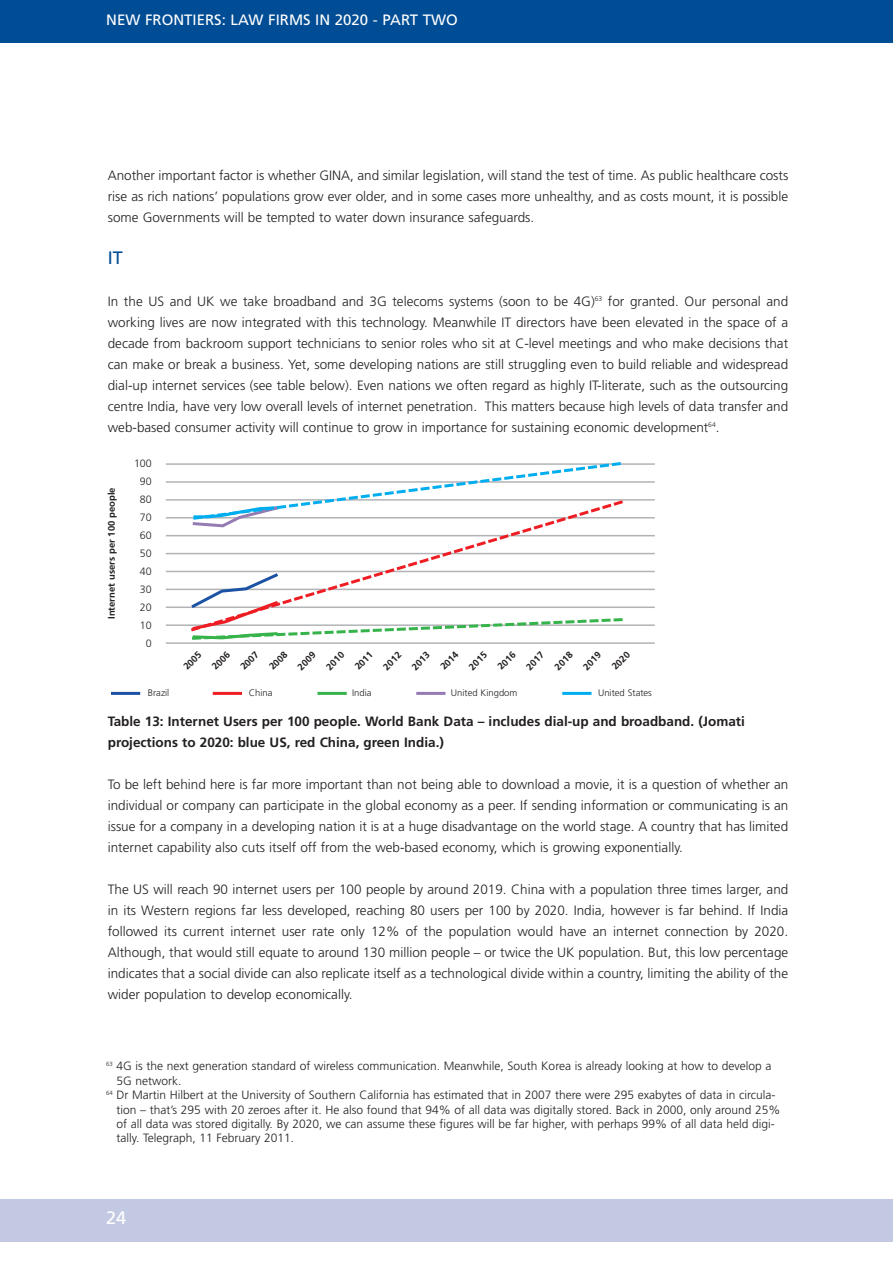
<style>
.page{position:relative;width:893px;height:1263px;background:#fff}
.page>*{position:absolute;margin:0;border:0;box-sizing:border-box;transform-origin:0 0}
.t1{font:18px "Frutiger";color:#fff}
.t2{font:18px "Frutiger";color:#014d95}
.t3{font:15px "Frutiger";color:#fff}
.t4{font:300 13.5px/21px "Frutiger";color:#231f20;text-align:justify}
.t5{font:700 13.5px/21px "Frutiger";color:#231f20}
.t6{font:300 12px "Frutiger";color:#231f20}
.t7{font:300 10.65px/18px "Frutiger";color:#231f20;text-align:right}
.t8{font:700 9.45px "Frutiger";color:#231f20}
.t9{font:300 9.45px "Frutiger";color:#231f20}
</style>
<div class="page">
<div style="left:0;top:0;width:893px;height:43px;background:#014d95"></div>
<div style="left:0;top:1199px;width:893px;height:43px;background:#c3c9e2"></div>
<hr style="left:166px;top:463px;width:489px;height:2px;background:#b2b3b7">
<hr style="left:166px;top:481px;width:489px;height:2px;background:#b2b3b7">
<hr style="left:166px;top:499px;width:489px;height:2px;background:#b2b3b7">
<hr style="left:166px;top:517px;width:489px;height:1px;background:#b2b3b7">
<hr style="left:166px;top:535px;width:489px;height:1px;background:#b2b3b7">
<hr style="left:166px;top:553px;width:489px;height:1px;background:#b2b3b7">
<hr style="left:166px;top:571px;width:489px;height:1px;background:#b2b3b7">
<hr style="left:166px;top:589px;width:489px;height:1px;background:#b2b3b7">
<hr style="left:166px;top:624px;width:489px;height:2px;background:#b2b3b7">
<hr style="left:166px;top:606px;width:489px;height:2px;background:#b2b3b7">
<hr style="left:166px;top:642px;width:489px;height:2px;background:#b2b3b7">
<hr style="left:111px;top:692px;width:29px;height:3px;background:#1c52a4">
<hr style="left:213px;top:692px;width:29px;height:3px;background:#ee1d23">
<hr style="left:317px;top:692px;width:30px;height:3px;background:#36b44b">
<hr style="left:416px;top:692px;width:29px;height:3px;background:#947bb3">
<hr style="left:562px;top:692px;width:29px;height:3px;background:#00aeef">
<svg style="left:196px;top:529px;width:422px;height:42px"></svg>
<svg style="left:190px;top:462px;width:436px;height:67px"></svg>
<svg style="left:188px;top:571px;width:435px;height:69px"></svg>
<p class="t3" style="left:106px;top:14px;width:353px">NEW FRONTIERS: LAW FIRMS IN 2020 - PART TWO</p>
<p class="t4" style="left:108px;top:166px;width:682px">Another important factor is whether GINA, and similar legislation, will stand the test of time. As public healthcare costs rise as rich nations’ populations grow ever older, and in some cases more unhealthy, and as costs mount, it is possible some Governments will be tempted to water down insurance safeguards.</p>
<h1 class="t2" style="left:108px;top:251px;width:17px">IT</h1>
<p class="t4" style="left:108px;top:292px;width:682px">In the US and UK we take broadband and 3G telecoms systems (soon to be 4G)<sup>63</sup> for granted. Our personal and working lives are now integrated with this technology. Meanwhile IT directors have been elevated in the space of a decade from backroom support technicians to senior roles who sit at C-level meetings and who make decisions that can make or break a business. Yet, some developing nations are still struggling even to build reliable and widespread dial-up internet services (see table below). Even nations we often regard as highly IT-literate, such as the outsourcing centre India, have very low overall levels of internet penetration. This matters because high levels of data transfer and web-based consumer activity will continue to grow in importance for sustaining economic development<sup>64</sup>.</p>
<p class="t8" style="left:108px;top:619px;width:133px;rotate:-90deg">Internet users per 100 people</p>
<p class="t7" style="left:134px;top:455px;width:19px">100<br>90<br>80<br>70<br>60<br>50<br>40<br>30<br>20<br>10<br>0</p>
<p class="t8" style="left:182px;top:665px;width:23px;rotate:-45deg">2005</p>
<p class="t8" style="left:211px;top:665px;width:23px;rotate:-45deg">2006</p>
<p class="t8" style="left:240px;top:665px;width:23px;rotate:-45deg">2007</p>
<p class="t8" style="left:268px;top:665px;width:23px;rotate:-45deg">2008</p>
<p class="t8" style="left:297px;top:665px;width:23px;rotate:-45deg">2009</p>
<p class="t8" style="left:325px;top:665px;width:23px;rotate:-45deg">2010</p>
<p class="t8" style="left:354px;top:665px;width:23px;rotate:-45deg">2011</p>
<p class="t8" style="left:382px;top:665px;width:23px;rotate:-45deg">2012</p>
<p class="t8" style="left:411px;top:665px;width:23px;rotate:-45deg">2013</p>
<p class="t8" style="left:439px;top:665px;width:23px;rotate:-45deg">2014</p>
<p class="t8" style="left:468px;top:665px;width:23px;rotate:-45deg">2015</p>
<p class="t8" style="left:497px;top:665px;width:23px;rotate:-45deg">2016</p>
<p class="t8" style="left:525px;top:665px;width:23px;rotate:-45deg">2017</p>
<p class="t8" style="left:554px;top:665px;width:23px;rotate:-45deg">2018</p>
<p class="t8" style="left:582px;top:665px;width:23px;rotate:-45deg">2019</p>
<p class="t8" style="left:611px;top:665px;width:23px;rotate:-45deg">2020</p>
<p class="t9" style="left:148px;top:689px;width:23px">Brazil</p>
<p class="t9" style="left:249px;top:689px;width:25px">China</p>
<p class="t9" style="left:352px;top:689px;width:21px">India</p>
<p class="t9" style="left:451px;top:689px;width:68px">United Kingdom</p>
<p class="t9" style="left:598px;top:689px;width:55px">United States</p>
<p class="t5" style="left:108px;top:712px;width:639px">Table 13: Internet Users per 100 people. World Bank Data – includes dial-up and broadband. (Jomati projections to 2020: blue US, red China, green India.)</p>
<p class="t4" style="left:108px;top:775px;width:682px">To be left behind here is far more important than not being able to download a movie, it is a question of whether an individual or company can participate in the global economy as a peer. If sending information or communicating is an issue for a company in a developing nation it is at a huge disadvantage on the world stage. A country that has limited internet capability also cuts itself off from the web-based economy, which is growing exponentially.</p>
<p class="t4" style="left:108px;top:880px;width:682px">The US will reach 90 internet users per 100 people by around 2019. China with a population three times larger, and in its Western regions far less developed, reaching 80 users per 100 by 2020. India, however is far behind. If India followed its current internet user rate only 12% of the population would have an internet connection by 2020.<br>Although, that would still equate to around 130 million people – or twice the UK population. But, this low percentage indicates that a social divide can also replicate itself as a technological divide within a country, limiting the ability of the wider population to develop economically.</p>
<p class="t6" style="left:106px;top:1061px;width:667px"><sup>63</sup> 4G is the next generation standard of wireless communication. Meanwhile, South Korea is already looking at how to develop a</p>
<p class="t6" style="left:117px;top:1076px;width:67px">5G network.</p>
<p class="t6" style="left:106px;top:1090px;width:671px"><sup>64</sup> Dr Martin Hilbert at the University of Southern California has estimated that in 2007 there were 295 exabytes of data in circula-</p>
<p class="t6" style="left:117px;top:1104px;width:665px">tion – that’s 295 with 20 zeroes after it. He also found that 94% of all data was digitally stored. Back in 2000, only around 25%</p>
<p class="t6" style="left:117px;top:1119px;width:660px">of all data was stored digitally. By 2020, we can assume these figures will be far higher, with perhaps 99% of all data held digi-</p>
<p class="t6" style="left:117px;top:1133px;width:179px">tally. Telegraph, 11 February 2011.</p>
<h1 class="t1" style="left:106px;top:1211px;width:22px">24</h1>
</div>
